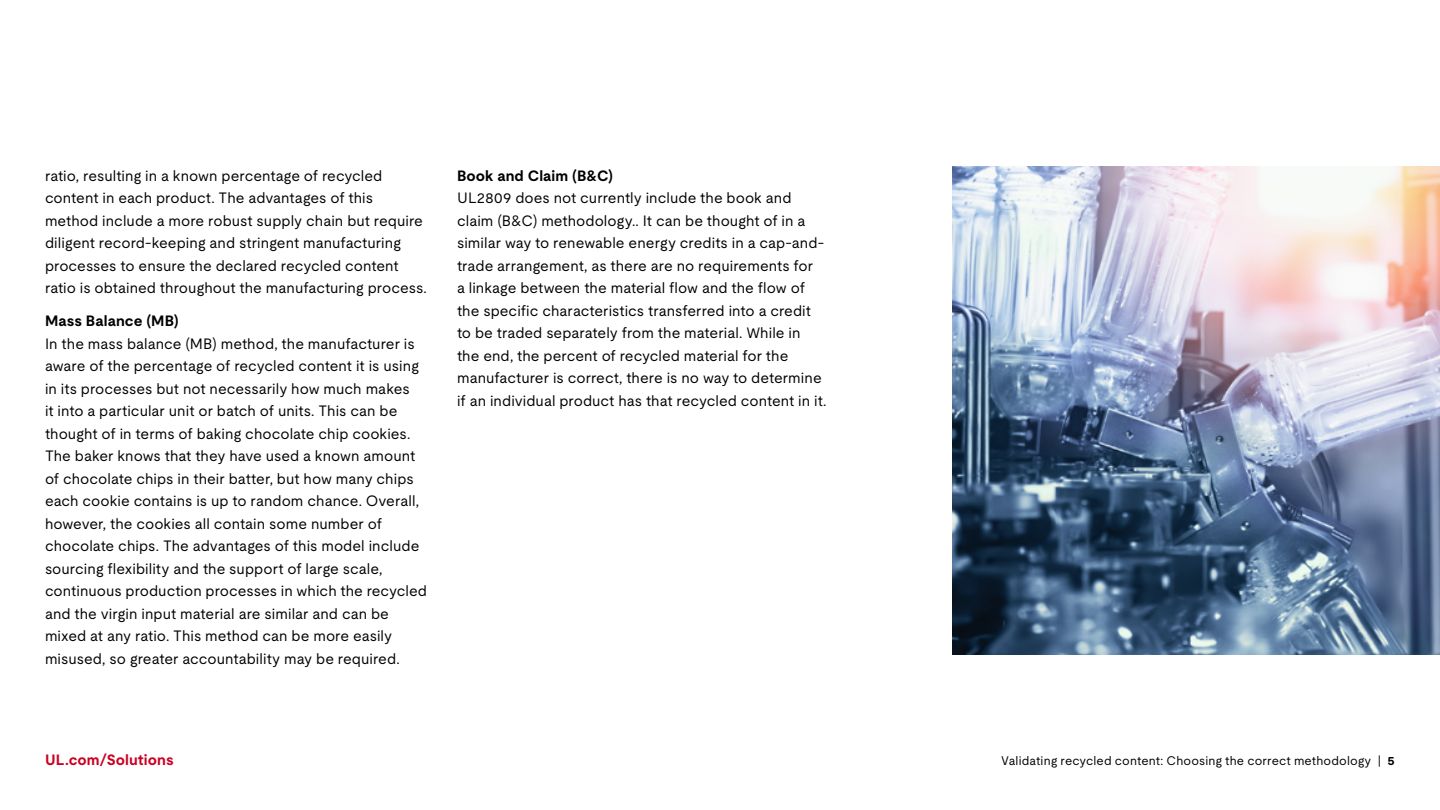
<style>
.page{position:relative;width:1440px;height:810px;background:#fff}
.page>*{position:absolute;margin:0;border:0;box-sizing:border-box;transform-origin:0 0}
.t1{font:15px/22.5px "UL Moderat";color:#000}
.t2{font:700 15px "UL Moderat";letter-spacing:.01em;color:#000}
.t3{font:700 15px "UL Moderat";letter-spacing:.005em;color:#ca0123}
.t4{font:12.5px "UL Moderat";letter-spacing:.01em;color:#000}
.s1{font-weight:700}
</style>
<div class="page">
<img style="left:952px;top:167px;width:488px;height:487px">
<p class="t1" style="left:45px;top:164px;width:383px">ratio, resulting in a known percentage of recycled content in each product. The advantages of this method include a more robust supply chain but require diligent record-keeping and stringent manufacturing processes to ensure the declared recycled content ratio is obtained throughout the manufacturing process.</p>
<p class="t2" style="left:45px;top:309px;width:135px">Mass Balance (MB)</p>
<p class="t1" style="left:45px;top:332px;width:384px">In the mass balance (MB) method, the manufacturer is aware of the percentage of recycled content it is using in its processes but not necessarily how much makes<br>it into a particular unit or batch of units. This can be thought of in terms of baking chocolate chip cookies.<br>The baker knows that they have used a known amount of chocolate chips in their batter, but how many chips each cookie contains is up to random chance. Overall, however, the cookies all contain some number of chocolate chips. The advantages of this model include sourcing flexibility and the support of large scale, continuous production processes in which the recycled and the virgin input material are similar and can be mixed at any ratio. This method can be more easily misused, so greater accountability may be required.</p>
<p class="t2" style="left:457px;top:164px;width:158px">Book and Claim (B&amp;C)</p>
<p class="t1" style="left:457px;top:186px;width:371px">UL2809 does not currently include the book and claim (B&amp;C) methodology.. It can be thought of in a similar way to renewable energy credits in a cap-and&shy;trade arrangement, as there are no requirements for<br>a linkage between the material flow and the flow of the specific characteristics transferred into a credit to be traded separately from the material. While in the end, the percent of recycled material for the manufacturer is correct, there is no way to determine if an individual product has that recycled content in it.</p>
<p class="t3" style="left:45px;top:748px;width:130px">UL.com/Solutions</p>
<p class="t4" style="left:1001px;top:751px;width:395px">Validating recycled content: Choosing the correct methodology | <span class="s1">5</span></p>
</div>
